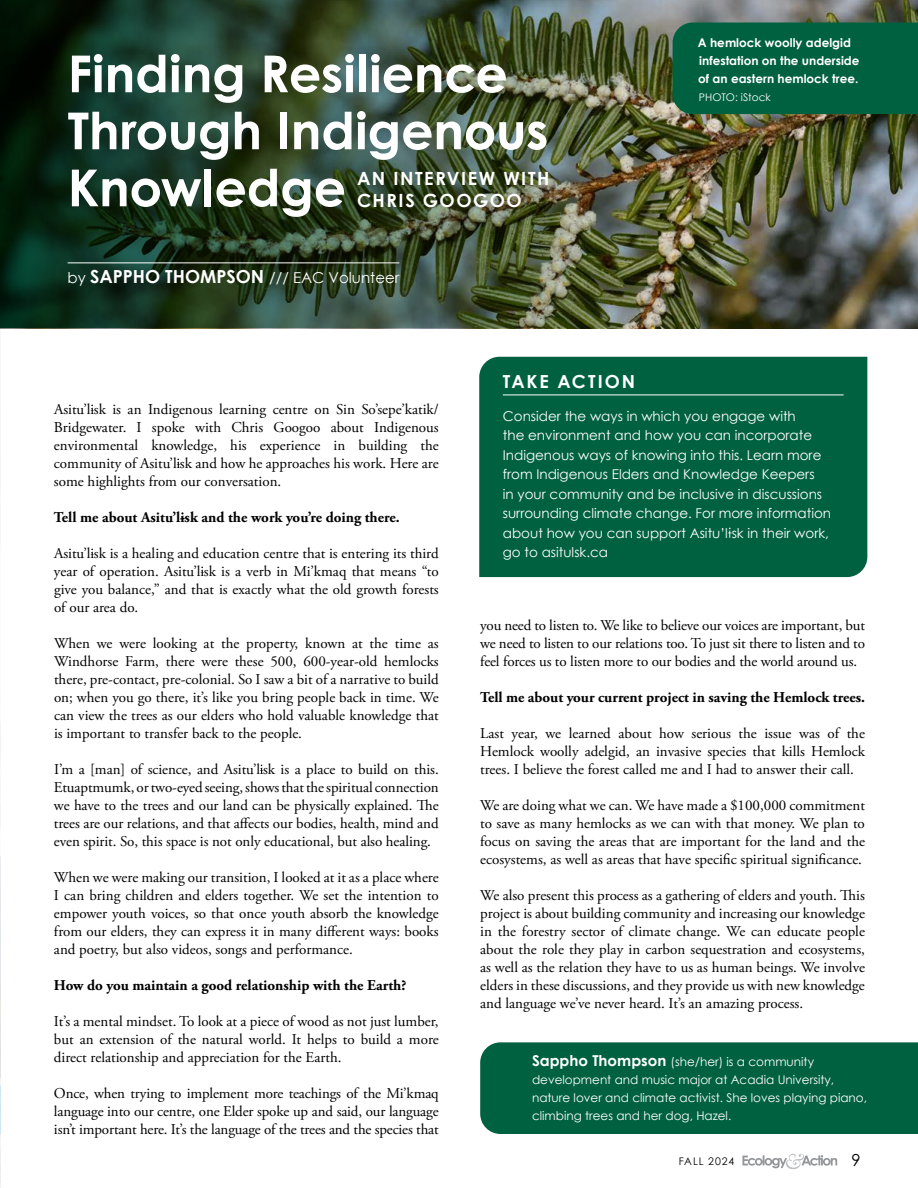
<style>
.page{position:relative;width:918px;height:1188px;background:#fff}
.page>*{position:absolute;margin:0;border:0;box-sizing:border-box;transform-origin:0 0}
.t1{font:700 51px/57px "Century Gothic";letter-spacing:-.005em;color:#fff}
.t2{font:700 18.15px/21.9px "Century Gothic";letter-spacing:.08em;color:#fff}
.t3{font:700 18px "Century Gothic";letter-spacing:.1em;color:#fff}
.t4{font:16.5px "Century Gothic";color:#000}
.t5{font:15px/18px "Adobe Garamond Pro";color:#000;text-align:justify}
.t6{font:700 15px "Adobe Garamond Pro";color:#000}
.t7{font:15px "Century Gothic";color:#fff}
.t8{font:13.5px/19.5px "Century Gothic";color:#fff}
.t9{font:12px/18px "Century Gothic";color:#fff}
.t10{font:700 12px/18px "Century Gothic";color:#fff}
.t11{font:10.5px "Century Gothic";color:#fff}
.t12{font:10.5px "Century Gothic";letter-spacing:.095em;color:#000}
.s1{font-weight:700;font-size:18px}
.s2{font-weight:700;font-size:15px}
</style>
<div class="page">
<img style="left:0;top:328px;width:1px;height:860px">
<img style="left:0;top:0;width:918px;height:328px">
<svg style="left:742px;top:1154px;width:95px;height:15px"></svg>
<hr style="left:68px;top:262px;width:331px;height:1px;background:#fff">
<div style="left:480px;top:1042px;width:438px;height:92px;background:#006141"></div>
<svg style="left:91px;top:405px;width:3px;height:9px"></svg>
<svg style="left:177px;top:459px;width:3px;height:9px"></svg>
<svg style="left:180px;top:512px;width:5px;height:10px"></svg>
<svg style="left:91px;top:549px;width:3px;height:9px"></svg>
<svg style="left:201px;top:567px;width:3px;height:9px"></svg>
<svg style="left:260px;top:765px;width:3px;height:9px"></svg>
<div style="left:479px;top:357px;width:388px;height:220px;background:#006141"></div>
<hr style="left:503px;top:395px;width:341px;height:1px;background:#fff">
<svg style="left:728px;top:528px;width:4px;height:10px"></svg>
<div style="left:673px;top:22px;width:245px;height:92px;background:#006141"></div>
<svg style="left:0;top:1085px;width:1px;height:49px"></svg>
<h1 class="t1" style="left:68px;top:43px;width:482px">Finding Resilience<br>Through Indigenous<br>Knowledge</h1>
<p class="t2" style="left:357px;top:167px;width:194px">AN INTERVIEW WITH<br>CHRIS GOOGOO</p>
<p class="t7" style="left:68px;top:268px;width:333px">by <span class="s1">SAPPHO THOMPSON</span> /// EAC Volunteer</p>
<p class="t10" style="left:698px;top:33px;width:163px">A hemlock woolly adelgid infestation on the underside of an eastern hemlock tree.</p>
<p class="t11" style="left:699px;top:90px;width:73px">PHOTO: iStock</p>
<p class="t5" style="left:54px;top:401px;width:386px">Asitu’l sk is an Indigenous learning centre on Sin So’sepe’katik/ Bridgewater. I spoke with Chris Googoo about Indigenous environmental knowledge, his experience in building the community of Asitu’l sk and how he approaches his work. Here are some highlights from our conversation.</p>
<p class="t6" style="left:54px;top:509px;width:347px">Tell me about Asitu’l sk and the work you’re doing there.</p>
<p class="t5" style="left:54px;top:545px;width:386px">Asitu’l sk is a healing and education centre that is entering its third year of operation. Asitu’l sk is a verb in Mi’kmaq that means “to give you balance,” and that is exactly what the old growth forests of our area do.</p>
<p class="t5" style="left:54px;top:635px;width:386px">When we were looking at the property, known at the time as Windhorse Farm, there were these 500, 600-year-old hemlocks there, pre-contact, pre-colonial. So I saw a bit of a narrative to build on; when you go there, it’s like you bring people back in time. We can view the trees as our elders who hold valuable knowledge that is important to transfer back to the people.</p>
<p class="t5" style="left:54px;top:761px;width:386px">I’m a [man] of science, and Asitu’l sk is a place to build on this.<br>Etuaptmumk, or two-eyed seeing, shows that the spiritual connection we have to the trees and our land can be physically explained. The trees are our relations, and that affects our bodies, health, mind and even spirit. So, this space is not only educational, but also healing.</p>
<p class="t5" style="left:54px;top:869px;width:386px">When we were making our transition, I looked at it as a place where I can bring children and elders together. We set the intention to empower youth voices, so that once youth absorb the knowledge from our elders, they can express it in many different ways: books and poetry, but also videos, songs and performance.</p>
<p class="t6" style="left:54px;top:977px;width:354px">How do you maintain a good relationship with the Earth?</p>
<p class="t5" style="left:54px;top:1013px;width:386px">It’s a mental mindset. To look at a piece of wood as not just lumber, but an extension of the natural world. It helps to build a more direct relationship and appreciation for the Earth.</p>
<p class="t5" style="left:54px;top:1085px;width:386px">Once, when trying to implement more teachings of the Mi’kmaq language into our centre, one Elder spoke up and said, our language isn’t important here. It’s the language of the trees and the species that</p>
<p class="t3" style="left:503px;top:368px;width:134px">TAKE ACTION</p>
<p class="t8" style="left:503px;top:406px;width:330px">Consider the ways in which you engage with<br>the environment and how you can incorporate Indigenous ways of knowing into this. Learn more from Indigenous Elders and Knowledge Keepers<br>in your community and be inclusive in discussions surrounding climate change. For more information about how you can support Asitu’l sk in their work, go to asitulsk.ca</p>
<p class="t5" style="left:480px;top:617px;width:386px">you need to listen to. We like to believe our voices are important, but we need to listen to our relations too. To just sit there to listen and to feel forces us to listen more to our bodies and the world around us.</p>
<p class="t6" style="left:480px;top:689px;width:386px">Tell me about your current project in saving the Hemlock trees.</p>
<p class="t5" style="left:480px;top:725px;width:386px">Last year, we learned about how serious the issue was of the Hemlock woolly adelgid, an invasive species that kills Hemlock trees. I believe the forest called me and I had to answer their call.</p>
<p class="t5" style="left:480px;top:797px;width:386px">We are doing what we can. We have made a $100,000 commitment to save as many hemlocks as we can with that money. We plan to focus on saving the areas that are important for the land and the ecosystems, as well as areas that have specific spiritual significance.</p>
<p class="t5" style="left:480px;top:887px;width:386px">We also present this process as a gathering of elders and youth. This project is about building community and increasing our knowledge in the forestry sector of climate change. We can educate people about the role they play in carbon sequestration and ecosystems, as well as the relation they have to us as human beings. We involve elders in these discussions, and they provide us with new knowledge and language we’ve never heard. It’s an amazing process.</p>
<p class="t9" style="left:532px;top:1053px;width:337px"><span class="s2">Sappho Thompson</span> (she/her) is a community development and music major at Acadia University, nature lover and climate activist. She loves playing piano, climbing trees and her dog, Hazel.</p>
<p class="t12" style="left:679px;top:1154px;width:57px">FALL 2024</p>
<p class="t4" style="left:851px;top:1149px;width:11px">9</p>
</div>
